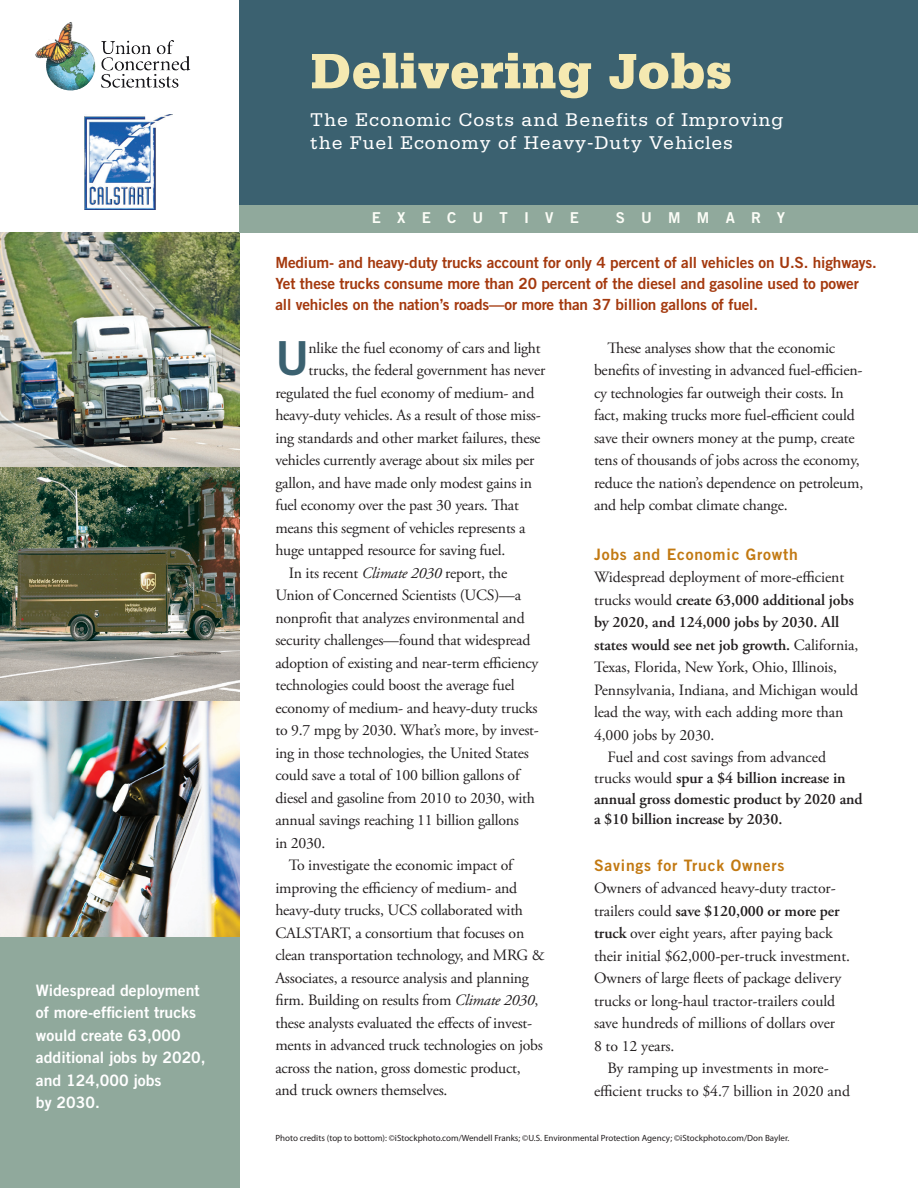
<style>
.page{position:relative;width:918px;height:1188px;background:#fff}
.page>*{position:absolute;margin:0;border:0;box-sizing:border-box;transform-origin:0 0}
.t1{font:900 52.5px "Serifa Std";letter-spacing:.01em;color:#f5e9b1}
.t2{font:46.95px "Trade Gothic Bold Two";color:#3b6170}
.t3{font:19.5px/23.4px "Serifa Std";letter-spacing:.05em;color:#fff}
.t4{font:15.75px/22.5px "Adobe Garamond Pro";letter-spacing:-.015em;color:#231f20}
.t5{font:600 15.75px/20.7px "Adobe Garamond Pro";letter-spacing:-.005em;color:#231f20}
.t6{font:15.75px/22.5px "Trade Gothic Bold Two";color:#fff}
.t7{font:15.75px "Trade Gothic Bold Two";letter-spacing:.05em;color:#c27912}
.t8{font:15.3px/21px "Trade Gothic Bold Two";letter-spacing:-.01em;color:#a4390e}
.t9{font:15px "Trade Gothic Bold Two";letter-spacing:1.08em;color:#fcfdf7}
.t10{font:9px "Myriad Pro";color:#231f20}
.s1{font-weight:400}
.s2{font-weight:600}
.s3{font-style:italic}
</style>
<div class="page">
<div style="left:0;top:923px;width:239px;height:265px;background:#90a99c"></div>
<img style="left:0;top:233px;width:239px;height:703px">
<div style="left:239px;top:205px;width:679px;height:28px;background:#90a99c"></div>
<div style="left:239px;top:0;width:679px;height:205px;background:#3b6170"></div>
<img style="left:35px;top:24px;width:54px;height:67px">
<img style="left:84px;top:115px;width:87px;height:94px">
<p class="t6" style="left:36px;top:979px;width:171px">Widespread deployment of more-efficient trucks would create 63,000 additional jobs by 2020, and 124,000 jobs<br>by 2030.</p>
<h1 class="t1" style="left:310px;top:40px;width:423px">Delivering Jobs</h1>
<p class="t3" style="left:310px;top:108px;width:475px">The Economic Costs and Benefits of Improving the Fuel Economy of Heavy-Duty Vehicles</p>
<p class="t9" style="left:372px;top:209px;width:209px">EXECUTIVE</p>
<p class="t9" style="left:616px;top:209px;width:171px">SUMMARY</p>
<p class="t8" style="left:275px;top:251px;width:603px">Medium- and heavy-duty trucks account for only 4 percent of all vehicles on U.S. highways.<br>Yet these trucks consume more than 20 percent of the diesel and gasoline used to power all vehicles on the nation’s roads—or more than 37 billion gallons of fuel.</p>
<h2 class="t2" style="left:275px;top:329px;width:35px">U</h2>
<p class="t4" style="left:309px;top:337px;width:234px">nlike the fuel economy of cars and light</p>
<p class="t4" style="left:594px;top:337px;width:271px;text-indent:13px">These analyses show that the economic benefits of investing in advanced fuel-efficien&shy;cy technologies far outweigh their costs. In fact, making trucks more fuel-efficient could save their owners money at the pump, create tens of thousands of jobs across the economy, reduce the nation’s dependence on petroleum, and help combat climate change.</p>
<p class="t7" style="left:594px;top:544px;width:206px">Jobs and Economic Growth</p>
<p class="t4" style="left:594px;top:567px;width:252px">Widespread deployment of more-efficient</p>
<p class="t5" style="left:594px;top:590px;width:262px"><span class="s1">trucks would</span> create 63,000 additional jobs</p>
<p class="t5" style="left:594px;top:612px;width:247px">by 2020, and 124,000 jobs by 2030. All</p>
<p class="t5" style="left:594px;top:635px;width:266px">states would see net job growth. <span class="s1">California,</span></p>
<p class="t4" style="left:594px;top:657px;width:245px">Texas, Florida, New York, Ohio, Illinois,</p>
<p class="t4" style="left:594px;top:679px;width:266px">Pennsylvania, Indiana, and Michigan would</p>
<p class="t4" style="left:594px;top:702px;width:251px">lead the way, with each adding more than</p>
<p class="t4" style="left:594px;top:724px;width:122px">4,000 jobs by 2030.</p>
<p class="t4" style="left:608px;top:747px;width:220px">Fuel and cost savings from advanced</p>
<p class="t5" style="left:594px;top:768px;width:270px"><span class="s1">trucks would</span> spur a $4 billion increase in annual gross domestic product by 2020 and a $10 billion increase by 2030.</p>
<p class="t7" style="left:594px;top:855px;width:192px">Savings for Truck Owners</p>
<p class="t4" style="left:594px;top:878px;width:258px">Owners of advanced heavy-duty tractor&shy;trailers could <span class="s2">save $120,000 or more per truck</span> over eight years, after paying back their initial $62,000-per-truck investment.<br>Owners of large fleets of package delivery trucks or long-haul tractor-trailers could save hundreds of millions of dollars over<br>8 to 12 years.</p>
<p class="t4" style="left:594px;top:1058px;width:258px;text-align:center">By ramping up investments in more&shy;efficient trucks to $4.7 billion in 2020 and</p>
<p class="t4" style="left:309px;top:360px;width:238px">trucks, the federal government has never</p>
<p class="t4" style="left:275px;top:382px;width:260px">regulated the fuel economy of medium- and</p>
<p class="t4" style="left:275px;top:405px;width:267px">heavy-duty vehicles. As a result of those miss-</p>
<p class="t4" style="left:275px;top:427px;width:267px">ing standards and other market failures, these</p>
<p class="t4" style="left:275px;top:450px;width:260px">vehicles currently average about six miles per</p>
<p class="t4" style="left:275px;top:472px;width:258px">gallon, and have made only modest gains in</p>
<p class="t4" style="left:275px;top:495px;width:245px">fuel economy over the past 30 years. That</p>
<p class="t4" style="left:275px;top:517px;width:252px">means this segment of vehicles represents a</p>
<p class="t4" style="left:275px;top:540px;width:232px">huge untapped resource for saving fuel.</p>
<p class="t4" style="left:289px;top:562px;width:220px">In its recent <span class="s3">Climate 2030</span> report, the</p>
<p class="t4" style="left:275px;top:585px;width:247px">Union of Concerned Scientists (UCS)—a</p>
<p class="t4" style="left:275px;top:607px;width:251px">nonprofit that analyzes environmental and</p>
<p class="t4" style="left:275px;top:630px;width:257px">security challenges—found that widespread</p>
<p class="t4" style="left:275px;top:652px;width:265px">adoption of existing and near-term efficiency</p>
<p class="t4" style="left:275px;top:675px;width:241px">technologies could boost the average fuel</p>
<p class="t4" style="left:275px;top:697px;width:264px">economy of medium- and heavy-duty trucks</p>
<p class="t4" style="left:275px;top:720px;width:265px">to 9.7 mpg by 2030. What’s more, by invest-</p>
<p class="t4" style="left:275px;top:742px;width:255px">ing in those technologies, the United States</p>
<p class="t4" style="left:275px;top:765px;width:246px">could save a total of 100 billion gallons of</p>
<p class="t4" style="left:275px;top:787px;width:261px">diesel and gasoline from 2010 to 2030, with</p>
<p class="t4" style="left:275px;top:810px;width:245px">annual savings reaching 11 billion gallons</p>
<p class="t4" style="left:275px;top:832px;width:52px">in 2030.</p>
<p class="t4" style="left:289px;top:855px;width:225px">To investigate the economic impact of</p>
<p class="t4" style="left:275px;top:877px;width:243px">improving the efficiency of medium- and</p>
<p class="t4" style="left:275px;top:900px;width:249px">heavy-duty trucks, UCS collaborated with</p>
<p class="t4" style="left:275px;top:922px;width:250px">CALSTART, a consortium that focuses on</p>
<p class="t4" style="left:275px;top:945px;width:271px">clean transportation technology, and MRG &amp;</p>
<p class="t4" style="left:275px;top:967px;width:255px">Associates, a resource analysis and planning</p>
<p class="t4" style="left:275px;top:990px;width:265px">firm. Building on results from <span class="s3">Climate 2030</span>,</p>
<p class="t4" style="left:275px;top:1012px;width:258px">these analysts evaluated the effects of invest-</p>
<p class="t4" style="left:275px;top:1035px;width:269px">ments in advanced truck technologies on jobs</p>
<p class="t4" style="left:275px;top:1057px;width:247px">across the nation, gross domestic product,</p>
<p class="t4" style="left:275px;top:1080px;width:174px">and truck owners themselves.</p>
<p class="t10" style="left:275px;top:1132px;width:515px">Photo credits (top to bottom): ©iStockphoto.com/Wendell Franks; ©U.S. Environmental Protection Agency; ©iStockphoto.com/Don Bayler.</p>
</div>
